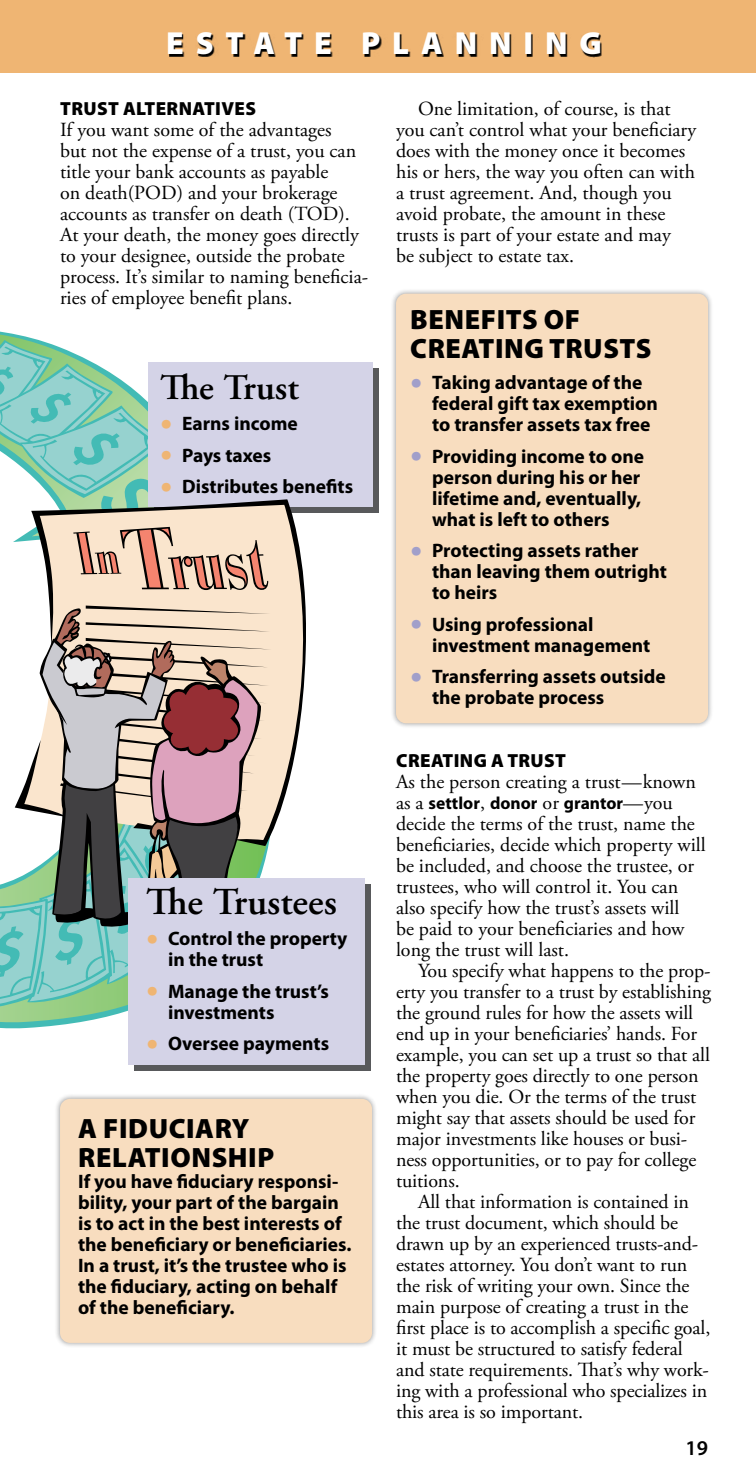
<style>
.page{position:relative;width:756px;height:1477px;background:#fff}
.page>*{position:absolute;margin:0;border:0;box-sizing:border-box;transform-origin:0 0}
.t1{font:600 38px "Adobe Garamond Pro";color:#000}
.t2{font:600 36px "Adobe Garamond Pro";color:#000}
.t3{font:900 32px "Myriad Pro";letter-spacing:.37em;color:#fff}
.t4{font:900 28px/29px "Myriad Pro";letter-spacing:.02em;color:#000}
.t5{font:600 21px "Myriad Pro";color:#000}
.t6{font:20px/21px "Adobe Garamond Pro";letter-spacing:-.005em;color:#000}
.t7{font:700 19.6px/21px "Myriad Pro";color:#000}
.t8{font:900 19px "Myriad Pro";letter-spacing:.02em;color:#000}
.t9{font:700 17.6px "Myriad Pro";color:#000}
.s1{font-family:"Adobe Garamond Pro";font-weight:400;font-size:32px;color:#efb573}
.s2{font-family:"Adobe Garamond Pro";font-weight:400;font-size:32px;color:#a19fca}
.s3{font-family:"Adobe Garamond Pro";font-weight:400;font-size:20px}
</style>
<div class="page">
<div style="left:55px;top:1093px;width:323px;height:255px;background:#000;opacity:.4"></div>
<div style="left:60px;top:1098px;width:312px;height:244px;background:#f8ddbf;border-radius:10px"></div>
<svg style="left:0;top:1022px;width:80px;height:7px"></svg>
<svg style="left:0;top:1009px;width:128px;height:13px;background:#94d1a3"></svg>
<svg style="left:309px;top:368px;width:69px;height:144px"></svg>
<div style="left:148px;top:362px;width:224px;height:144px;background:#d4d3e7"></div>
<svg style="left:48px;top:499px;width:261px;height:335px;fill:#fae5cd"></svg>
<svg style="left:0;top:334px;width:268px;height:256px"></svg>
<svg style="left:0;top:605px;width:271px;height:404px;background:#aba9a1"></svg>
<div style="left:391px;top:288px;width:323px;height:440px;background:#000;opacity:.4"></div>
<div style="left:396px;top:294px;width:312px;height:429px;background:#f8ddbf;border-radius:10px"></div>
<svg style="left:134px;top:884px;width:236px;height:186px;background:#6c6d72"></svg>
<div style="left:128px;top:878px;width:236px;height:186px;background:#d4d3e7"></div>
<div style="left:0;top:0;width:756px;height:72px;background:#efb573"></div>
<svg style="left:170px;top:34px;width:432px;height:23px"></svg>
<h3 class="t3" style="left:166px;top:25px;width:437px">ESTATE PLANNING</h3>
<p class="t8" style="left:60px;top:98px;width:197px">TRUST ALTERNATIVES</p>
<p class="t6" style="left:60px;top:120px;width:310px">If you want some of the advantages<br>but not the expense of a trust, you can title your bank accounts as payable<br>on death(POD) and your brokerage accounts as transfer on death (TOD).<br>At your death, the money goes directly to your designee, outside the probate process. It’s similar to naming beneficia&shy;ries of employee benefit plans.</p>
<h2 class="t2" style="left:160px;top:366px;width:140px">The Trust</h2>
<p class="t7" style="left:160px;top:413px;width:139px"><span class="s1">•</span> Earns income</p>
<p class="t7" style="left:160px;top:445px;width:113px"><span class="s1">•</span> Pays taxes</p>
<p class="t7" style="left:160px;top:476px;width:195px"><span class="s1">•</span> Distributes benefits</p>
<h1 class="t1" style="left:146px;top:879px;width:192px">The Trustees</h1>
<p class="t7" style="left:168px;top:928px;width:181px;text-indent:-22px"><span class="s1">•</span> Control the property in the trust</p>
<p class="t7" style="left:168px;top:980px;width:162px;text-indent:-22px"><span class="s1">•</span> Manage the trust’s investments</p>
<p class="t7" style="left:146px;top:1033px;width:185px"><span class="s1">•</span> Oversee payments</p>
<h3 class="t4" style="left:78px;top:1113px;width:197px">A FIDUCIARY<br>RELATIONSHIP</h3>
<p class="t7" style="left:78px;top:1170px;width:275px">If you have fiduciary responsi&shy;bility, your part of the bargain is to act in the best interests of the beneficiary or beneficiaries.<br>In a trust, it’s the trustee who is the fiduciary, acting on behalf of the beneficiary.</p>
<p class="t6" style="left:396px;top:99px;width:302px;text-indent:22px">One limitation, of course, is that you can’t control what your beneficiary does with the money once it becomes his or hers, the way you often can with a trust agreement. And, though you avoid probate, the amount in these trusts is part of your estate and may<br>be subject to estate tax.</p>
<h3 class="t4" style="left:410px;top:305px;width:243px">BENEFITS OF<br>CREATING TRUSTS</h3>
<p class="t7" style="left:432px;top:372px;width:227px;text-indent:-22px"><span class="s2">•</span> Taking advantage of the federal gift tax exemption to transfer assets tax free</p>
<p class="t7" style="left:432px;top:446px;width:214px;text-indent:-22px"><span class="s2">•</span> Providing income to one person during his or her lifetime and, eventually, what is left to others</p>
<p class="t7" style="left:432px;top:540px;width:236px;text-indent:-22px"><span class="s2">•</span> Protecting assets rather than leaving them outright to heirs</p>
<p class="t7" style="left:432px;top:614px;width:220px;text-indent:-22px"><span class="s2">•</span> Using professional investment management</p>
<p class="t7" style="left:432px;top:666px;width:235px;text-indent:-22px"><span class="s2">•</span> Transferring assets outside the probate process</p>
<p class="t8" style="left:396px;top:749px;width:171px">CREATING A TRUST</p>
<p class="t6" style="left:396px;top:771px;width:301px">As the person creating a trust—known</p>
<p class="t9" style="left:396px;top:792px;width:278px"><span class="s3">as a</span> settlor<span class="s3">,</span> donor <span class="s3">or</span> grantor<span class="s3">—you</span></p>
<p class="t6" style="left:396px;top:813px;width:311px">decide the terms of the trust, name the beneficiaries, decide which property will be included, and choose the trustee, or trustees, who will control it. You can also specify how the trust’s assets will<br>be paid to your beneficiaries and how long the trust will last.</p>
<p class="t6" style="left:396px;top:960px;width:317px;text-indent:22px">You specify what happens to the prop&shy;erty you transfer to a trust by establishing the ground rules for how the assets will end up in your beneficiaries’ hands. For example, you can set up a trust so that all the property goes directly to one person when you die. Or the terms of the trust might say that assets should be used for major investments like houses or busi&shy;ness opportunities, or to pay for college tuitions.</p>
<p class="t6" style="left:396px;top:1191px;width:316px;text-indent:22px">All that information is contained in the trust document, which should be drawn up by an experienced trusts-and&shy;estates attorney. You don’t want to run the risk of writing your own. Since the main purpose of creating a trust in the first place is to accomplish a specific goal, it must be structured to satisfy federal and state requirements. That’s why work&shy;ing with a professional who specializes in this area is so important.</p>
<p class="t5" style="left:685px;top:1436px;width:24px">19</p>
</div>
